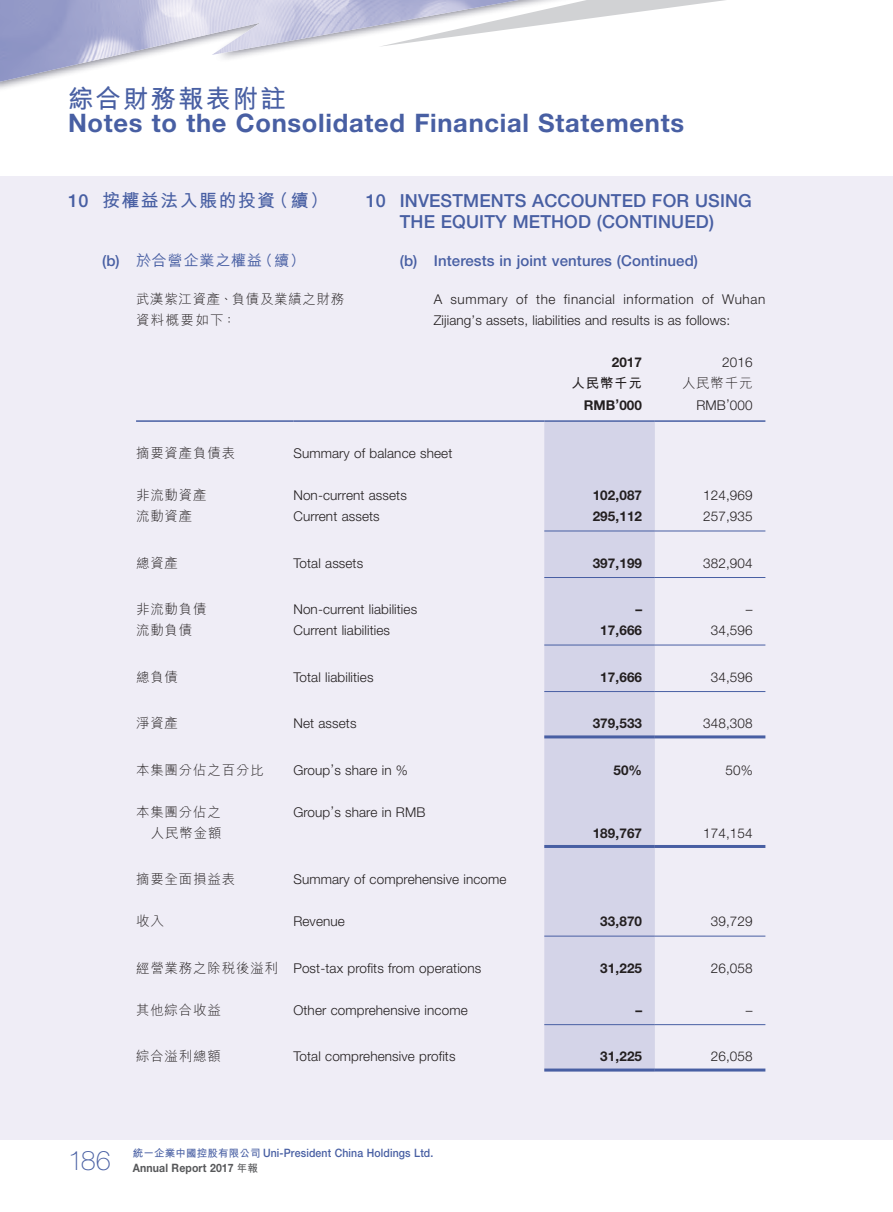
<style>
.page{position:relative;width:893px;height:1212px;background:#fff}
.page>*{position:absolute;margin:0;border:0;box-sizing:border-box;transform-origin:0 0}
.t1{font:100 27px "Helvetica Neue LT Std";color:#485fa3}
.t2{font:700 25.5px "Helvetica Neue LT Std";letter-spacing:.03em;color:#485fa3}
.t3{font:700 25.5px "M Hei HK";letter-spacing:.08em;color:#485fa3}
.Heading_1{font:500 18px/21px "Helvetica Neue LT Std";letter-spacing:.01em;color:#485fa3;text-align:center}
.C_Heading_1{font:700 18px "M Hei HK";letter-spacing:.08em;color:#485fa3}
.Heading_2{font:500 15px "Helvetica Neue LT Std";letter-spacing:.01em;color:#485fa3}
.C_Heading_2{font:500 15px "M Hei HK";letter-spacing:.06em;color:#485fa3}
.Body_Text{font:300 13.5px/21px "Helvetica Neue LT Std";letter-spacing:.01em;color:#231f20}
.Body_Text-2{font:300 13.5px/21px "M Hei HK";letter-spacing:.06em;color:#231f20;text-align:right}
.Body_Text-3{font:700 13.5px "Helvetica Neue LT Std";letter-spacing:.01em;color:#231f20}
.C_Body_Text{font:300 13.5px/21px "M Hei HK";letter-spacing:.05em;color:#231f20}
.Body_Text-4{font:700 13.5px "M Hei HK";letter-spacing:.06em;color:#231f20}
.t4{font:500 11.55px "Helvetica Neue LT Std";letter-spacing:.015em;color:#485fa3;scale:.91 1}
.t5{font:700 11.55px "Helvetica Neue LT Std";letter-spacing:.015em;color:#57585a;scale:.91 1}
.s1{font-family:"Helvetica Neue LT Std";font-weight:500}
.s2{font-family:"Helvetica Neue LT Std"}
.s3{font-family:"M Hei HK";font-weight:700;font-size:10.5px}
.s4{font-family:"M Hei HK";font-size:10.5px}
</style>
<div class="page">
<div style="left:0;top:176px;width:893px;height:964px;background:#efedf6"></div>
<svg style="left:0;top:0;width:725px;height:82px"></svg>
<div style="left:544px;top:422px;width:111px;height:646px;background:#d4d4e8"></div>
<hr style="left:136px;top:420px;width:157px;height:2px;background:#485fa3">
<hr style="left:293px;top:420px;width:251px;height:2px;background:#485fa3">
<hr style="left:544px;top:420px;width:111px;height:2px;background:#485fa3">
<hr style="left:655px;top:420px;width:110px;height:2px;background:#485fa3">
<hr style="left:544px;top:531px;width:111px;height:1px;background:#485fa3">
<hr style="left:655px;top:531px;width:110px;height:1px;background:#485fa3">
<hr style="left:544px;top:577px;width:111px;height:1px;background:#485fa3">
<hr style="left:655px;top:577px;width:110px;height:1px;background:#485fa3">
<hr style="left:544px;top:645px;width:111px;height:1px;background:#485fa3">
<hr style="left:655px;top:645px;width:110px;height:1px;background:#485fa3">
<hr style="left:544px;top:691px;width:111px;height:1px;background:#485fa3">
<hr style="left:655px;top:691px;width:110px;height:1px;background:#485fa3">
<hr style="left:544px;top:735px;width:111px;height:3px;background:#485fa3">
<hr style="left:655px;top:735px;width:110px;height:3px;background:#485fa3">
<hr style="left:544px;top:845px;width:111px;height:3px;background:#485fa3">
<hr style="left:655px;top:845px;width:110px;height:3px;background:#485fa3">
<hr style="left:544px;top:936px;width:111px;height:1px;background:#485fa3">
<hr style="left:655px;top:936px;width:110px;height:1px;background:#485fa3">
<hr style="left:544px;top:1024px;width:111px;height:1px;background:#485fa3">
<hr style="left:655px;top:1024px;width:110px;height:1px;background:#485fa3">
<hr style="left:544px;top:1068px;width:111px;height:3px;background:#485fa3">
<hr style="left:655px;top:1068px;width:110px;height:3px;background:#485fa3">
<h2 class="t3" style="left:68px;top:80px;width:219px">綜合財務報表附註</h2>
<h2 class="t2" style="left:68px;top:107px;width:617px">Notes to the Consolidated Financial Statements</h2>
<p class="C_Heading_1" style="left:68px;top:188px;width:262px"><span class="s1">10</span> 按權益法入賬的投資（續）</p>
<p class="C_Heading_2" style="left:102px;top:250px;width:205px"><span class="s2">(b)</span> 於合營企業之權益（續）</p>
<p class="C_Body_Text" style="left:136px;top:289px;width:210px">武漢紫江資產、負債及業績之財務資料概要如下：</p>
<p class="Heading_1" style="left:366px;top:190px;width:388px">10 INVESTMENTS ACCOUNTED FOR USING<br>THE EQUITY METHOD (CONTINUED)</p>
<p class="Heading_2" style="left:400px;top:252px;width:300px">(b) Interests in joint ventures (Continued)</p>
<p class="Body_Text" style="left:434px;top:289px;width:333px">A summary of the financial information of Wuhan<br>Zijiang’s assets, liabilities and results is as follows:</p>
<p class="Body_Text-3" style="left:612px;top:354px;width:32px">2017</p>
<p class="Body_Text" style="left:722px;top:352px;width:32px">2016</p>
<p class="Body_Text-4" style="left:571px;top:374px;width:72px">人民幣千元</p>
<p class="Body_Text-2" style="left:682px;top:373px;width:72px">人民幣千元</p>
<p class="Body_Text-3" style="left:584px;top:396px;width:60px">RMB’000</p>
<p class="Body_Text" style="left:696px;top:394px;width:58px">RMB’000</p>
<p class="Body_Text-2" style="left:136px;top:442px;width:101px">摘要資產負債表</p>
<p class="Body_Text" style="left:293px;top:442px;width:160px">Summary of balance sheet</p>
<p class="Body_Text-2" style="left:136px;top:484px;width:72px">非流動資產</p>
<p class="Body_Text" style="left:293px;top:484px;width:115px">Non-current assets</p>
<p class="Body_Text-3" style="left:593px;top:487px;width:51px">102,087</p>
<p class="Body_Text" style="left:703px;top:484px;width:51px">124,969</p>
<p class="Body_Text-2" style="left:136px;top:505px;width:58px">流動資產</p>
<p class="Body_Text" style="left:293px;top:505px;width:88px">Current assets</p>
<p class="Body_Text-3" style="left:593px;top:508px;width:51px">295,112</p>
<p class="Body_Text" style="left:703px;top:505px;width:51px">257,935</p>
<p class="Body_Text-2" style="left:136px;top:552px;width:44px">總資產</p>
<p class="Body_Text" style="left:293px;top:552px;width:71px">Total assets</p>
<p class="Body_Text-3" style="left:593px;top:554px;width:51px">397,199</p>
<p class="Body_Text" style="left:703px;top:552px;width:51px">382,904</p>
<p class="Body_Text-2" style="left:136px;top:598px;width:72px">非流動負債</p>
<p class="Body_Text" style="left:293px;top:599px;width:125px">Non-current liabilities</p>
<p class="Body_Text-3" style="left:635px;top:601px;width:8px">–</p>
<p class="Body_Text" style="left:746px;top:599px;width:8px">–</p>
<p class="Body_Text-2" style="left:136px;top:619px;width:58px">流動負債</p>
<p class="Body_Text" style="left:293px;top:620px;width:98px">Current liabilities</p>
<p class="Body_Text-3" style="left:600px;top:622px;width:43px">17,666</p>
<p class="Body_Text" style="left:711px;top:620px;width:43px">34,596</p>
<p class="Body_Text-2" style="left:136px;top:666px;width:44px">總負債</p>
<p class="Body_Text" style="left:293px;top:666px;width:82px">Total liabilities</p>
<p class="Body_Text-3" style="left:600px;top:668px;width:43px">17,666</p>
<p class="Body_Text" style="left:711px;top:666px;width:43px">34,596</p>
<p class="Body_Text-2" style="left:136px;top:712px;width:44px">淨資產</p>
<p class="Body_Text" style="left:293px;top:713px;width:65px">Net assets</p>
<p class="Body_Text-3" style="left:593px;top:715px;width:51px">379,533</p>
<p class="Body_Text" style="left:703px;top:713px;width:51px">348,308</p>
<p class="Body_Text-2" style="left:136px;top:759px;width:129px">本集團分佔之百分比</p>
<p class="Body_Text" style="left:293px;top:759px;width:116px">Group’s share in %</p>
<p class="Body_Text-3" style="left:613px;top:761px;width:30px">50%</p>
<p class="Body_Text" style="left:725px;top:759px;width:29px">50%</p>
<p class="Body_Text-2" style="left:136px;top:801px;width:87px">本集團分佔之人民幣金額</p>
<p class="Body_Text" style="left:293px;top:801px;width:133px">Group’s share in RMB</p>
<p class="Body_Text-3" style="left:593px;top:824px;width:51px">189,767</p>
<p class="Body_Text" style="left:703px;top:822px;width:51px">174,154</p>
<p class="Body_Text-2" style="left:136px;top:868px;width:101px">摘要全面損益表</p>
<p class="Body_Text" style="left:293px;top:869px;width:215px">Summary of comprehensive income</p>
<p class="Body_Text-2" style="left:136px;top:910px;width:29px">收入</p>
<p class="Body_Text" style="left:293px;top:911px;width:53px">Revenue</p>
<p class="Body_Text-3" style="left:600px;top:913px;width:43px">33,870</p>
<p class="Body_Text" style="left:711px;top:911px;width:43px">39,729</p>
<p class="Body_Text-2" style="left:136px;top:957px;width:144px">經營業務之除稅後溢利</p>
<p class="Body_Text" style="left:293px;top:957px;width:190px">Post-tax profits from operations</p>
<p class="Body_Text-3" style="left:600px;top:959px;width:43px">31,225</p>
<p class="Body_Text" style="left:711px;top:957px;width:43px">26,058</p>
<p class="Body_Text-2" style="left:136px;top:999px;width:86px">其他綜合收益</p>
<p class="Body_Text" style="left:293px;top:999px;width:176px">Other comprehensive income</p>
<p class="Body_Text-3" style="left:635px;top:1001px;width:8px">–</p>
<p class="Body_Text" style="left:746px;top:999px;width:8px">–</p>
<p class="Body_Text-2" style="left:136px;top:1046px;width:86px">綜合溢利總額</p>
<p class="Body_Text" style="left:293px;top:1046px;width:164px">Total comprehensive profits</p>
<p class="Body_Text-3" style="left:600px;top:1048px;width:43px">31,225</p>
<p class="Body_Text" style="left:711px;top:1046px;width:43px">26,058</p>
<p class="t4" style="left:133px;top:1146px;width:332px"><span class="s3">統一企業中國控股有限公司</span> Uni-President China Holdings Ltd.</p>
<h1 class="t1" style="left:68px;top:1145px;width:44px">186</h1>
<p class="t5" style="left:133px;top:1160px;width:139px">Annual Report 2017 <span class="s4">年報</span></p>
</div>
